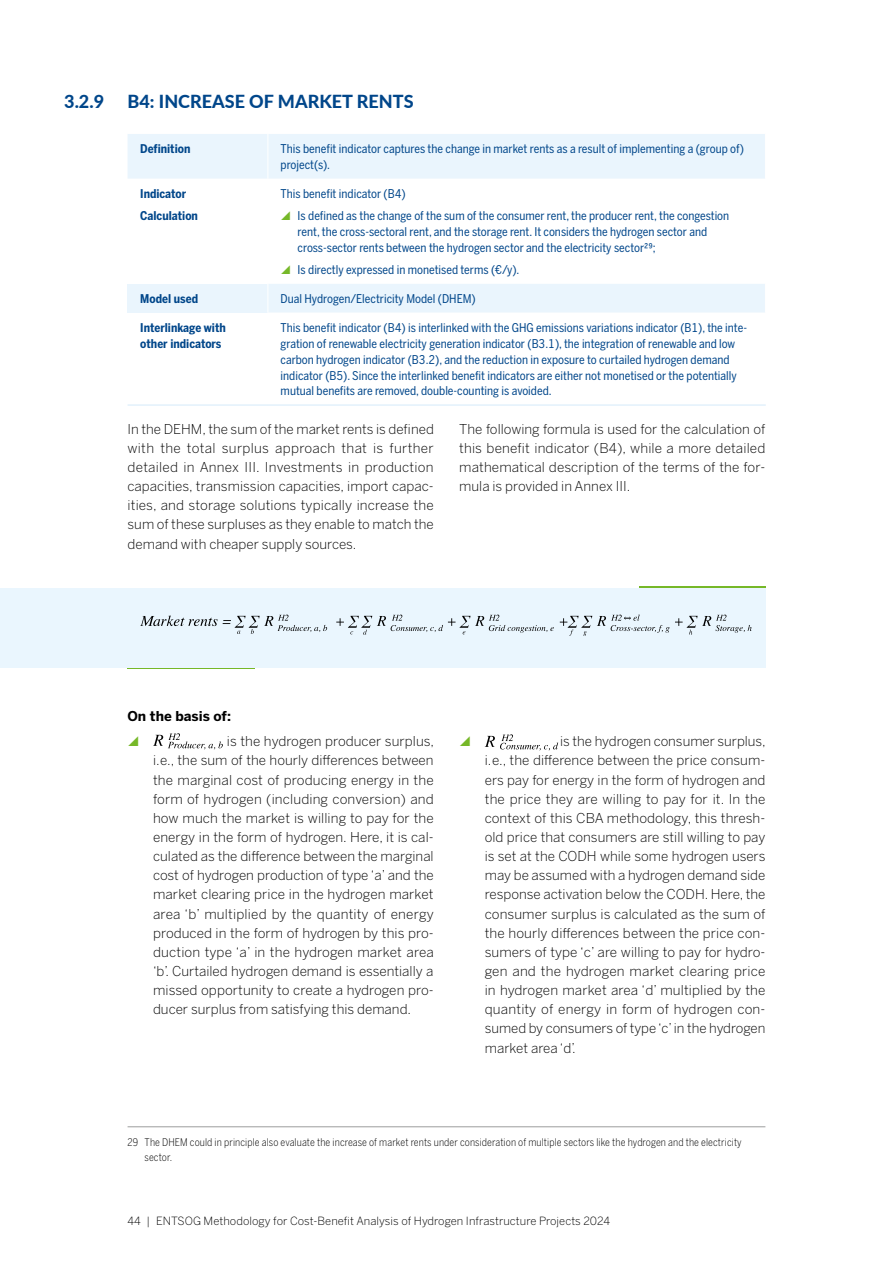
<style>
.page{position:relative;width:893px;height:1263px;background:#fff}
.page>*{position:absolute;margin:0;border:0;box-sizing:border-box;transform-origin:0 0}
.head_3{font:800 18px "Lato";color:#00468a}
.body_9pt_block_abst{font:300 13.5px/19.2px "Benton Sans";color:#000;text-align:justify}
.body_9pt_block_spanne{font:700 13.5px "Benton Sans";color:#000}
.table_copy{font:12px/15.9px "Benton Sans Condensed";color:#00468a}
.table_bold{font:700 12px/15.9px "Benton Sans Condensed";color:#00468a}
.t1{font:300 11.25px "Benton Sans";letter-spacing:.005em;color:#000}
.fußnote{font:300 10.5px/15px "Benton Sans Condensed";letter-spacing:.01em;color:#000}
</style>
<div class="page">
<svg style="left:128px;top:134px;width:637px;height:179px"></svg>
<div style="left:128px;top:284px;width:140px;height:29px;background:#eaf5fd"></div>
<hr style="left:267px;top:134px;width:1px;height:45px;background:#fff">
<hr style="left:267px;top:179px;width:1px;height:105px;background:#fff">
<svg style="left:267px;top:284px;width:1px;height:28px"></svg>
<hr style="left:128px;top:405px;width:140px;height:1px;background:#d4eafa">
<hr style="left:268px;top:405px;width:498px;height:1px;background:#d4eafa">
<hr style="left:128px;top:1126px;width:637px;height:1px;background:#9c9d9d">
<svg style="left:153px;top:733px;width:70px;height:16px"></svg>
<svg style="left:485px;top:734px;width:73px;height:16px"></svg>
<hr style="left:639px;top:586px;width:126px;height:4px;background:#76b828">
<hr style="left:127px;top:666px;width:128px;height:3px;background:#76b828">
<div style="left:0;top:588px;width:765px;height:79px;background:#eaf6fe"></div>
<svg style="left:140px;top:615px;width:187px;height:19px"></svg>
<svg style="left:336px;top:615px;width:218px;height:20px"></svg>
<svg style="left:560px;top:615px;width:192px;height:21px"></svg>
<svg style="left:281px;top:211px;width:9px;height:9px"></svg>
<svg style="left:281px;top:265px;width:9px;height:9px"></svg>
<p class="head_3" style="left:64px;top:88px;width:41px">3.2.9</p>
<p class="head_3" style="left:128px;top:88px;width:288px">B4: INCREASE OF MARKET RENTS</p>
<p class="table_bold" style="left:140px;top:141px;width:52px">Definition</p>
<p class="table_copy" style="left:281px;top:141px;width:465px">This benefit indicator captures the change in market rents as a result of implementing a (group of) project(s).</p>
<p class="table_bold" style="left:140px;top:186px;width:47px">Indicator</p>
<p class="table_bold" style="left:140px;top:208px;width:59px">Calculation</p>
<p class="table_copy" style="left:281px;top:185px;width:127px">This benefit indicator (B4)</p>
<p class="table_copy" style="left:298px;top:208px;width:433px">Is defined as the change of the sum of the consumer rent, the producer rent, the congestion rent, the cross-sectoral rent, and the storage rent. It considers the hydrogen sector and cross-sector rents between the hydrogen sector and the electricity sector29;</p>
<p class="table_copy" style="left:298px;top:262px;width:223px">Is directly expressed in monetised terms (€/y).</p>
<p class="table_bold" style="left:140px;top:291px;width:59px">Model used</p>
<p class="table_copy" style="left:281px;top:291px;width:197px">Dual Hydrogen/Electricity Model (DHEM)</p>
<p class="table_bold" style="left:140px;top:319px;width:87px">Interlinkage with other indicators</p>
<p class="table_copy" style="left:281px;top:319px;width:468px">This benefit indicator (B4) is interlinked with the GHG emissions variations indicator (B1), the inte&shy;gration of renewable electricity generation indicator (B3.1), the integration of renewable and low carbon hydrogen indicator (B3.2), and the reduction in exposure to curtailed hydrogen demand indicator (B5). Since the interlinked benefit indicators are either not monetised or the potentially mutual benefits are removed, double-counting is avoided.</p>
<p class="body_9pt_block_abst" style="left:128px;top:419px;width:308px">In the DEHM, the sum of the market rents is defined with the total surplus approach that is further detailed in Annex III. Investments in production capacities, transmission capacities, import capac&shy;ities, and storage solutions typically increase the sum of these surpluses as they enable to match the demand with cheaper supply sources.</p>
<p class="body_9pt_block_abst" style="left:459px;top:419px;width:308px">The following formula is used for the calculation of this benefit indicator (B4), while a more detailed mathematical description of the terms of the for&shy;mula is provided in Annex III.</p>
<p class="body_9pt_block_spanne" style="left:128px;top:707px;width:105px">On the basis of:</p>
<p class="body_9pt_block_abst" style="left:153px;top:732px;width:283px;text-indent:74px">is the hydrogen producer surplus, i.e., the sum of the hourly differences between the marginal cost of producing energy in the form of hydrogen (including conversion) and how much the market is willing to pay for the energy in the form of hydrogen. Here, it is cal&shy;culated as the difference between the marginal cost of hydrogen production of type ‘a’ and the market clearing price in the hydrogen market area ‘b’ multiplied by the quantity of energy produced in the form of hydrogen by this pro&shy;duction type ‘a’ in the hydrogen market area ‘b’. Curtailed hydrogen demand is essentially a missed opportunity to create a hydrogen pro&shy;ducer surplus from satisfying this demand.</p>
<p class="body_9pt_block_abst" style="left:485px;top:732px;width:282px;text-indent:75px">is the hydrogen consumer surplus, i.e., the difference between the price consum&shy;ers pay for energy in the form of hydrogen and the price they are willing to pay for it. In the context of this CBA methodology, this thresh&shy;old price that consumers are still willing to pay is set at the CODH while some hydrogen users may be assumed with a hydrogen demand side response activation below the CODH. Here, the consumer surplus is calculated as the sum of the hourly differences between the price con&shy;sumers of type ‘c’ are willing to pay for hydro&shy;gen and the hydrogen market clearing price in hydrogen market area ‘d’ multiplied by the quantity of energy in form of hydrogen con&shy;sumed by consumers of type ‘c’ in the hydrogen market area ‘d’.</p>
<p class="fußnote" style="left:145px;top:1134px;width:599px;text-indent:-17px">29 The DHEM could in principle also evaluate the increase of market rents under consideration of multiple sectors like the hydrogen and the electricity sector.</p>
<p class="t1" style="left:128px;top:1214px;width:484px">44 | ENTSOG Methodology for Cost-Benefit Analysis of Hydrogen Infrastructure Projects 2024</p>
</div>
